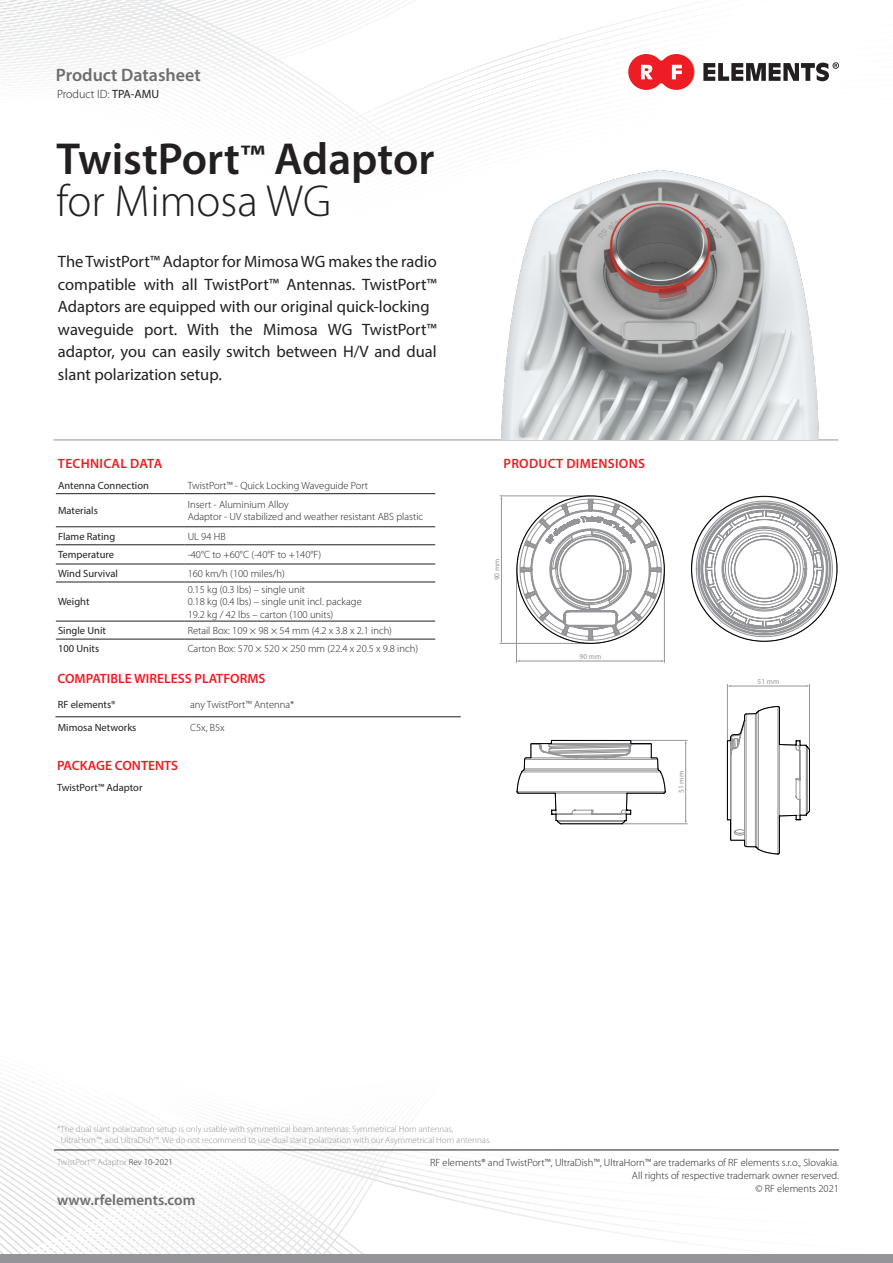
<style>
.page{position:relative;width:893px;height:1263px;background:#fff}
.page>*{position:absolute;margin:0;border:0;box-sizing:border-box;transform-origin:0 0}
.t1{font:600 45px "Myriad Pro";color:#231f20}
.t2{font:300 45px "Myriad Pro";color:#231f20}
.t3{font:600 18px "Myriad Pro";color:#6c6d70}
.t4{font:16.5px/22.5px "Myriad Pro";color:#231f20}
.t5{font:600 15px "Myriad Pro";color:#6c6d70}
.t6{font:600 13.5px "Myriad Pro";color:#ee1d23}
.t7{font:600 13.5px "Myriad Pro";letter-spacing:.02em;color:#ee1d23}
.t8{font:300 12px "Myriad Pro";color:#231f20}
.t9{font:300 10.5px/12.6px "Myriad Pro";color:#231f20;text-align:right}
.t10{font:10.5px "Myriad Pro";color:#231f20}
.t11{font:300 9px "Myriad Pro";color:#939598}
.t12{font:7.5px "Myriad Pro";color:#939598}
.s1{font-weight:400}
.s2{font-size:33.15px}
.s3{color:#939698}
.s4{color:#231f20}
</style>
<div class="page">
<svg style="left:0;top:1086px;width:70px;height:169px"></svg>
<svg style="left:70px;top:1110px;width:823px;height:145px"></svg>
<svg style="left:72px;top:1110px;width:821px;height:141px"></svg>
<svg style="left:74px;top:1110px;width:819px;height:128px"></svg>
<svg style="left:75px;top:1110px;width:818px;height:117px"></svg>
<svg style="left:77px;top:1110px;width:812px;height:111px"></svg>
<svg style="left:79px;top:1110px;width:802px;height:106px"></svg>
<svg style="left:81px;top:1110px;width:792px;height:100px"></svg>
<svg style="left:83px;top:1110px;width:781px;height:95px"></svg>
<svg style="left:85px;top:1110px;width:771px;height:89px"></svg>
<svg style="left:87px;top:1110px;width:761px;height:84px"></svg>
<svg style="left:89px;top:1110px;width:750px;height:78px"></svg>
<svg style="left:91px;top:1110px;width:740px;height:73px"></svg>
<svg style="left:0;top:40px;width:199px;height:46px"></svg>
<svg style="left:272px;top:89px;width:295px;height:54px"></svg>
<svg style="left:628px;top:54px;width:66px;height:36px"></svg>
<svg style="left:703px;top:62px;width:136px;height:19px"></svg>
<hr style="left:54px;top:1150px;width:785px;height:1px;background:#231f20">
<div style="left:0;top:1255px;width:893px;height:8px;background:#939598"></div>
<hr style="left:56px;top:493px;width:129px;height:1px;background:#231f20">
<hr style="left:185px;top:493px;width:250px;height:1px;background:#231f20">
<hr style="left:56px;top:526px;width:129px;height:1px;background:#231f20">
<hr style="left:185px;top:526px;width:250px;height:1px;background:#231f20">
<hr style="left:56px;top:544px;width:129px;height:1px;background:#231f20">
<hr style="left:185px;top:544px;width:250px;height:1px;background:#231f20">
<hr style="left:56px;top:564px;width:129px;height:1px;background:#231f20">
<hr style="left:185px;top:564px;width:250px;height:1px;background:#231f20">
<hr style="left:56px;top:582px;width:129px;height:1px;background:#231f20">
<hr style="left:185px;top:582px;width:250px;height:1px;background:#231f20">
<hr style="left:56px;top:621px;width:129px;height:1px;background:#231f20">
<hr style="left:185px;top:621px;width:250px;height:1px;background:#231f20">
<hr style="left:56px;top:639px;width:129px;height:1px;background:#231f20">
<hr style="left:185px;top:639px;width:250px;height:1px;background:#231f20">
<hr style="left:55px;top:716px;width:132px;height:1px;background:#231f20">
<hr style="left:187px;top:716px;width:274px;height:1px;background:#231f20">
<hr style="left:53px;top:440px;width:785px;height:1px;background:#939598">
<img style="left:493px;top:170px;width:331px;height:270px">
<hr style="left:500px;top:496px;width:89px;height:1px;background:#939598">
<hr style="left:500px;top:643px;width:89px;height:1px;background:#939598">
<hr style="left:501px;top:498px;width:1px;height:143px;background:#939598">
<hr style="left:516px;top:569px;width:1px;height:94px;background:#939598">
<hr style="left:664px;top:569px;width:1px;height:93px;background:#939598">
<hr style="left:519px;top:661px;width:143px;height:1px;background:#939598">
<svg style="left:517px;top:496px;width:148px;height:148px"></svg>
<hr style="left:631px;top:740px;width:56px;height:1px;background:#939598">
<hr style="left:622px;top:823px;width:65px;height:1px;background:#939598">
<hr style="left:685px;top:743px;width:1px;height:78px;background:#939598">
<svg style="left:516px;top:739px;width:150px;height:86px"></svg>
<svg style="left:691px;top:496px;width:146px;height:146px"></svg>
<hr style="left:727px;top:684px;width:1px;height:57px;background:#939598">
<hr style="left:809px;top:684px;width:1px;height:66px;background:#939598">
<hr style="left:730px;top:686px;width:77px;height:1px;background:#939598">
<svg style="left:727px;top:706px;width:83px;height:149px"></svg>
<h2 class="t3" style="left:56px;top:63px;width:146px">Product Datasheet</h2>
<p class="t8" style="left:57px;top:88px;width:104px">Product ID: <span class="s1">TPA-AMU</span></p>
<p class="t1" style="left:56px;top:130px;width:380px">TwistPort<span class="s2">™</span> Adaptor</p>
<p class="t2" style="left:56px;top:176px;width:276px">for Mimosa WG</p>
<p class="t4" style="left:58px;top:250px;width:380px">The TwistPort™ Adaptor for Mimosa WG makes the radio</p>
<p class="t4" style="left:58px;top:273px;width:380px">compatible with all TwistPort™ Antennas. TwistPort™<br>Adaptors are equipped with our original quick-locking</p>
<p class="t4" style="left:58px;top:318px;width:380px;text-align:justify">waveguide port. With the Mimosa WG TwistPort™ adaptor, you can easily switch between H/V and dual slant polarization setup.</p>
<p class="t7" style="left:58px;top:455px;width:106px">TECHNICAL DATA</p>
<p class="t10" style="left:58px;top:479px;width:92px">Antenna Connection</p>
<p class="t9" style="left:188px;top:479px;width:182px">TwistPort™ - Quick Locking Waveguide Port</p>
<p class="t10" style="left:58px;top:504px;width:41px">Materials</p>
<p class="t9" style="left:188px;top:498px;width:103px">Insert - Aluminium Alloy</p>
<p class="t9" style="left:188px;top:511px;width:237px">Adaptor - UV stabilized and weather resistant ABS plastic</p>
<p class="t10" style="left:58px;top:530px;width:59px">Flame Rating</p>
<p class="t9" style="left:188px;top:530px;width:40px">UL 94 HB</p>
<p class="t10" style="left:58px;top:548px;width:57px">Temperature</p>
<p class="t9" style="left:188px;top:549px;width:135px">-40°C to +60°C (-40°F to +140°F)</p>
<p class="t10" style="left:58px;top:567px;width:61px">Wind Survival</p>
<p class="t9" style="left:188px;top:567px;width:99px">160 km/h (100 miles/h)</p>
<p class="t10" style="left:58px;top:595px;width:33px">Weight</p>
<p class="t9" style="left:188px;top:583px;width:119px">0.15 kg (0.3 lbs) – single unit</p>
<p class="t9" style="left:188px;top:596px;width:176px">0.18 kg (0.4 lbs) – single unit incl. package</p>
<p class="t9" style="left:188px;top:608px;width:147px">19.2 kg / 42 lbs – carton (100 units)</p>
<p class="t10" style="left:58px;top:624px;width:49px">Single Unit</p>
<p class="t9" style="left:188px;top:624px;width:206px">Retail Box: 109 × 98 × 54 mm (4.2 x 3.8 x 2.1 inch)</p>
<p class="t10" style="left:58px;top:642px;width:43px">100 Units</p>
<p class="t9" style="left:188px;top:642px;width:232px">Carton Box: 570 × 520 × 250 mm (22.4 x 20.5 x 9.8 inch)</p>
<p class="t6" style="left:57px;top:670px;width:210px">COMPATIBLE WIRELESS PLATFORMS</p>
<p class="t10" style="left:58px;top:698px;width:59px">RF elements®</p>
<p class="t9" style="left:190px;top:698px;width:106px">any TwistPort™ Antenna*</p>
<p class="t10" style="left:58px;top:721px;width:80px">Mimosa Networks</p>
<p class="t9" style="left:190px;top:721px;width:36px">C5x, B5x</p>
<p class="t6" style="left:57px;top:757px;width:123px">PACKAGE CONTENTS</p>
<p class="t10" style="left:57px;top:781px;width:87px">TwistPort™ Adaptor</p>
<p class="t7" style="left:503px;top:455px;width:143px">PRODUCT DIMENSIONS</p>
<p class="t12" style="left:492px;top:580px;width:23px;rotate:-90deg">90 mm</p>
<p class="t12" style="left:580px;top:652px;width:23px">90 mm</p>
<p class="t12" style="left:677px;top:793px;width:23px;rotate:-90deg">51 mm</p>
<p class="t12" style="left:758px;top:677px;width:23px">51 mm</p>
<p class="t11" style="left:57px;top:1124px;width:398px">*The dual slant polarization setup is only usable with symmetrical beam antennas: Symmetrical Horn antennas,</p>
<p class="t11" style="left:61px;top:1135px;width:431px">UltraHorn<span class="s3">™</span>, and UltraDish<span class="s3">™</span>. We do not recommend to use dual slant polarization with our Asymmetrical Horn antennas.</p>
<p class="t11" style="left:57px;top:1157px;width:117px">TwistPort™ Adaptor <span class="s4">Rev 10-2021</span></p>
<h3 class="t5" style="left:57px;top:1190px;width:140px">www.rfelements.com</h3>
<p class="t9" style="left:430px;top:1157px;width:410px">RF elements® and TwistPort™, UltraDish™, UltraHorn™ are trademarks of RF elements s.r.o., Slovakia.<br>All rights of respective trademark owner reserved.<br>© RF elements 2021</p>
</div>
